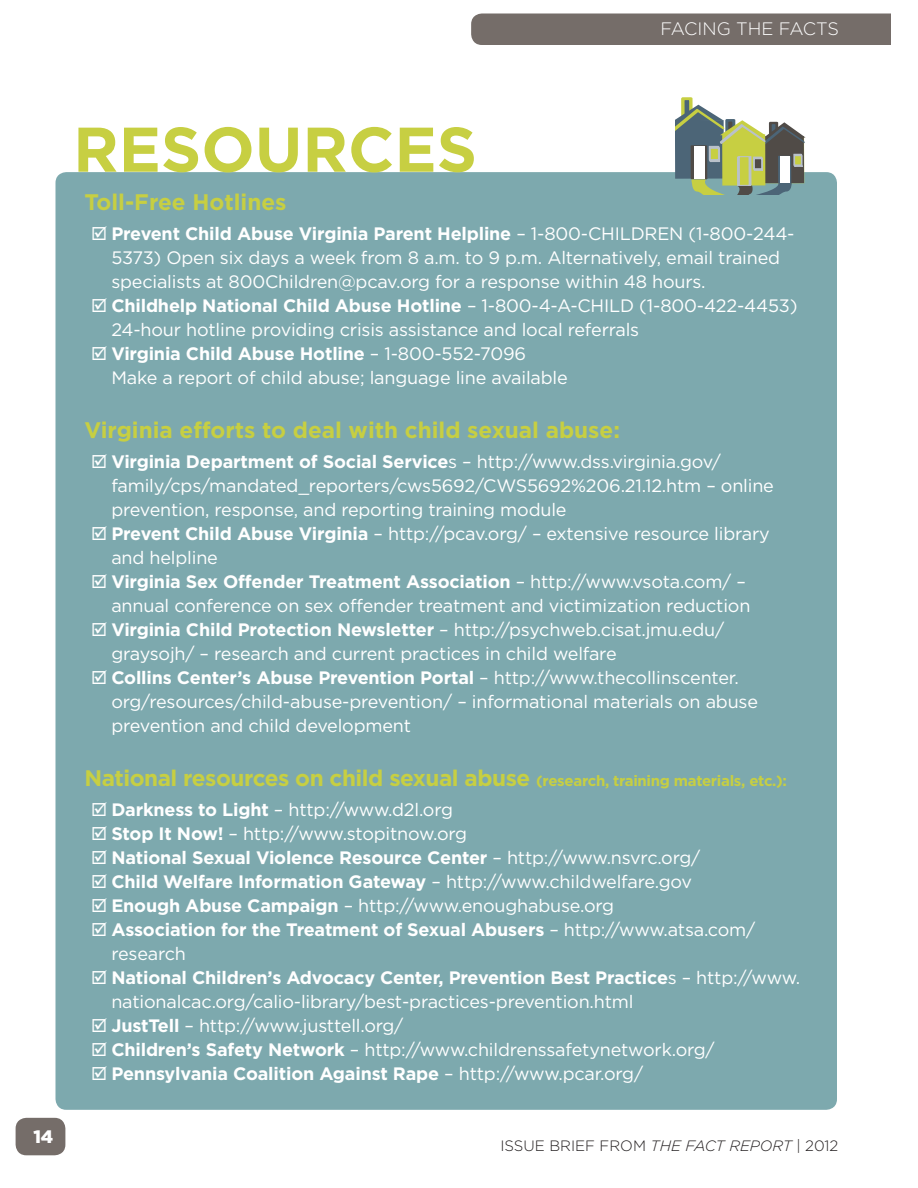
<style>
.page{position:relative;width:918px;height:1188px;background:#fff}
.page>*{position:absolute;margin:0;border:0;box-sizing:border-box;transform-origin:0 0}
.t1{font:700 63px "Gotham";color:#c7cf42}
.List_Paragraph{font:700 22.5px "Gotham";letter-spacing:-.02em;color:#c7cf42}
.List_Paragraph-2{font:700 22.5px "Gotham";color:#c7cf42}
.t2{font:18px/24px "Gotham";letter-spacing:-.01em;color:#fff}
.t3{font:700 18px/24px "Gotham";letter-spacing:-.01em;color:#fff}
.t4{font:300 18px "Gotham";color:#fff}
.t5{font:900 18px "Gotham";color:#fff}
.t6{font:300 15px "Gotham";color:#231f20}
.s1{font-weight:700}
.s2{font-size:15px}
.s3{font-weight:400}
.s4{font-style:italic}
</style>
<div class="page">
<div style="left:471px;top:14px;width:420px;height:31px;background:#756d69"></div>
<div style="left:16px;top:1118px;width:49px;height:37px;background:#756d69;border-radius:11px"></div>
<div style="left:56px;top:172px;width:781px;height:938px;background:#7da9ae;border-radius:11px"></div>
<svg style="left:675px;top:97px;width:131px;height:98px"></svg>
<div style="left:694px;top:147px;width:11px;height:32px;background:#fff"></div>
<div style="left:780px;top:157px;width:10px;height:26px;background:#fff"></div>
<p class="t4" style="left:660px;top:19px;width:180px">FACING THE FACTS</p>
<p class="t5" style="left:33px;top:1126px;width:21px">14</p>
<p class="t1" style="left:73px;top:113px;width:405px">RESOURCES</p>
<p class="List_Paragraph-2" style="left:84px;top:189px;width:204px">Toll-Free Hotlines</p>
<p class="t2" style="left:111px;top:221px;width:685px"><span class="s1">Prevent Child Abuse Virginia Parent Helpline</span> – 1-800-CHILDREN (1-800-244-<br>5373) Open six days a week from 8 a.m. to 9 p.m. Alternatively, email trained specialists at 800Children@pcav.org for a response within 48 hours.</p>
<p class="t2" style="left:111px;top:293px;width:688px"><span class="s1">Childhelp National Child Abuse Hotline</span> – 1-800-4-A-CHILD (1-800-422-4453)<br>24-hour hotline providing crisis assistance and local referrals</p>
<p class="t2" style="left:111px;top:341px;width:458px"><span class="s1">Virginia Child Abuse Hotline</span> – 1-800-552-7096<br>Make a report of child abuse; language line available</p>
<p class="List_Paragraph-2" style="left:84px;top:417px;width:537px">Virginia efforts to deal with child sexual abuse:</p>
<p class="t2" style="left:111px;top:449px;width:664px"><span class="s1">Virginia Department of Social Service</span>s – http://www.dss.virginia.gov/ family/cps/mandated_reporters/cws5692/CWS5692%206.21.12.htm – online prevention, response, and reporting training module</p>
<p class="t2" style="left:111px;top:521px;width:660px"><span class="s1">Prevent Child Abuse Virginia</span> – http://pcav.org/ – extensive resource library and helpline</p>
<p class="t2" style="left:111px;top:569px;width:641px"><span class="s1">Virginia Sex Offender Treatment Association</span> – http://www.vsota.com/ – annual conference on sex offender treatment and victimization reduction</p>
<p class="t2" style="left:111px;top:617px;width:614px"><span class="s1">Virginia Child Protection Newsletter</span> – http://psychweb.cisat.jmu.edu/ graysojh/ – research and current practices in child welfare</p>
<p class="t2" style="left:111px;top:665px;width:648px"><span class="s1">Collins Center’s Abuse Prevention Portal</span> – http://www.thecollinscenter. org/resources/child-abuse-prevention/ – informational materials on abuse prevention and child development</p>
<p class="List_Paragraph" style="left:84px;top:765px;width:704px">National resources on child sexual abuse <span class="s2">(research, training materials, etc.):</span></p>
<p class="t2" style="left:111px;top:797px;width:343px"><span class="s1">Darkness to Light</span> – http://www.d2l.org</p>
<p class="t2" style="left:111px;top:821px;width:357px"><span class="s1">Stop It Now!</span> – http://www.stopitnow.org</p>
<p class="t3" style="left:111px;top:845px;width:591px">National Sexual Violence Resource Center <span class="s3">– http://www.nsvrc.org/</span></p>
<p class="t3" style="left:111px;top:869px;width:582px">Child Welfare Information Gateway <span class="s3">– http://www.childwelfare.gov</span></p>
<p class="t2" style="left:111px;top:893px;width:504px"><span class="s1">Enough Abuse Campaign</span> – http://www.enoughabuse.org</p>
<p class="t3" style="left:111px;top:917px;width:645px">Association for the Treatment of Sexual Abusers <span class="s3">– http://www.atsa.com/ research</span></p>
<p class="t2" style="left:111px;top:965px;width:690px"><span class="s1">National Children’s Advocacy Center, Prevention Best Practice</span>s – http://www. nationalcac.org/calio-library/best-practices-prevention.html</p>
<p class="t2" style="left:111px;top:1013px;width:294px"><span class="s1">JustTell</span> – http://www.justtell.org/</p>
<p class="t2" style="left:111px;top:1037px;width:605px"><span class="s1">Children’s Safety Network</span> – http://www.childrenssafetynetwork.org/</p>
<p class="t3" style="left:111px;top:1061px;width:533px">Pennsylvania Coalition Against Rape <span class="s3">– http://www.pcar.org/</span></p>
<p class="t6" style="left:500px;top:1138px;width:340px">ISSUE BRIEF FROM <span class="s4">THE FACT REPORT</span> | 2012</p>
</div>
